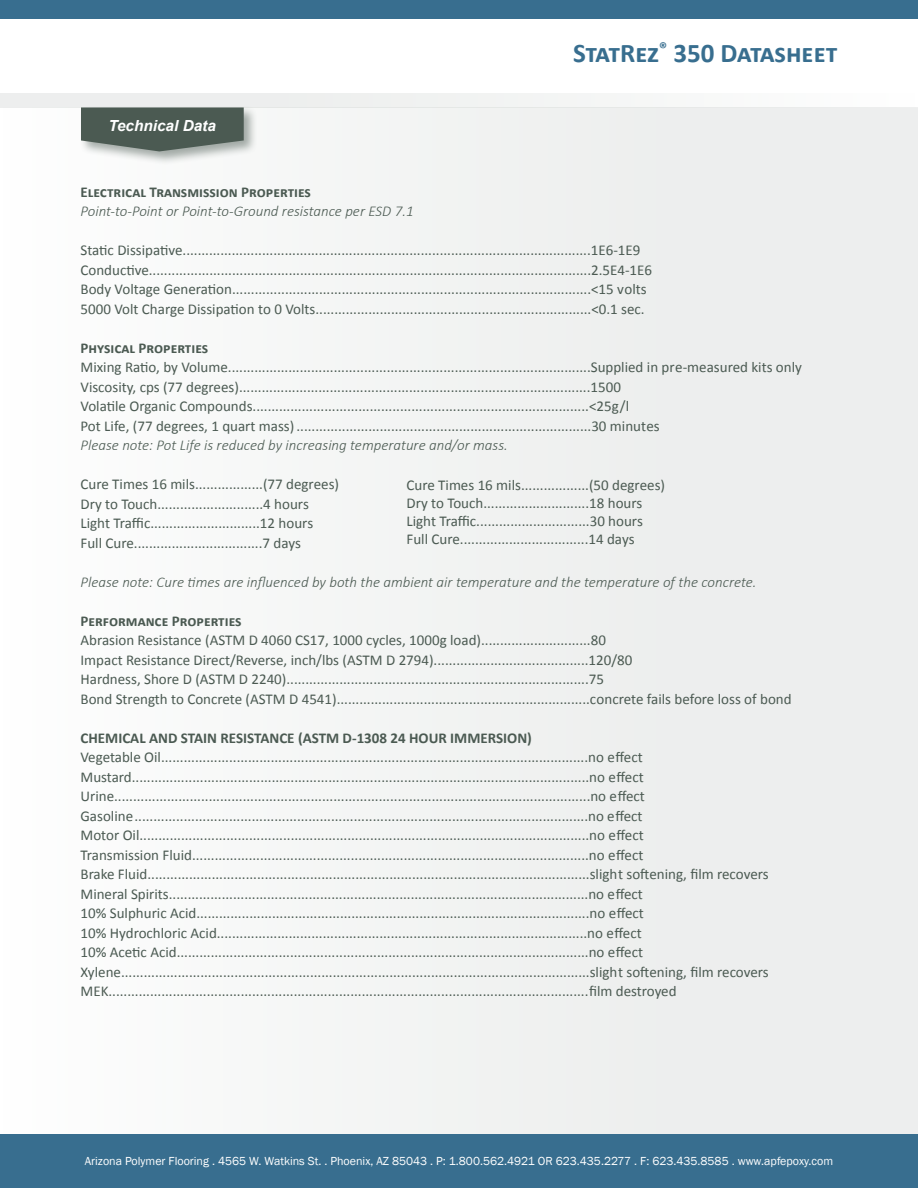
<style>
.page{position:relative;width:918px;height:1188px;background:#fff}
.page>*{position:absolute;margin:0;border:0;box-sizing:border-box;transform-origin:0 0}
.t1{font:700 27px "Calibri";color:#386e8f}
.t2{font:italic 700 15.3px "Arial";color:#fff}
.t3{font:15px "Calibri";color:#4b5a52}
.t4{font:italic 300 15px "Calibri";color:#4b5a52}
.t5{font:700 15px "Calibri";color:#4b5a52}
.t6{font:12px "Franklin Gothic";color:#fff}
</style>
<div class="page">
<div style="left:0;top:107px;width:918px;height:1081px;background:#f1f3f2"></div>
<div style="left:0;top:0;width:918px;height:19px;background:#386e8f"></div>
<div style="left:0;top:94px;width:918px;height:13px;background:#f1f3f2"></div>
<hr style="left:917px;top:108px;width:1px;height:1080px;background:#edeeee">
<svg style="left:916px;top:94px;width:2px;height:13px"></svg>
<div style="left:79px;top:105px;width:179px;height:60px;background:#4b5a52;opacity:.5"></div>
<svg style="left:81px;top:107px;width:163px;height:44px;background:#596760"></svg>
<div style="left:0;top:1134px;width:918px;height:54px;background:#386e8f"></div>
<p class="t2" style="left:108px;top:115px;width:109px">Technical Data</p>
<p class="t1" style="left:573px;top:34px;width:266px">StatRez<sup>®</sup> 350 Datasheet</p>
<p class="t5" style="left:81px;top:181px;width:232px">Electrical Transmission Properties</p>
<p class="t4" style="left:81px;top:202px;width:335px">Point-to-Point or Point-to-Ground resistance per ESD 7.1</p>
<p class="t3" style="left:81px;top:240px;width:561px">Static Dissipative............................................................................................................1E6-1E9</p>
<p class="t3" style="left:81px;top:260px;width:573px">Conductive.....................................................................................................................2.5E4-1E6</p>
<p class="t3" style="left:81px;top:279px;width:568px">Body Voltage Generation...............................................................................................&lt;15 volts</p>
<p class="t3" style="left:81px;top:299px;width:566px">5000 Volt Charge Dissipation to 0 Volts.........................................................................&lt;0.1 sec.</p>
<p class="t5" style="left:81px;top:337px;width:129px">Physical Properties</p>
<p class="t3" style="left:81px;top:357px;width:723px">Mixing Ratio, by Volume................................................................................................Supplied in pre-measured kits only</p>
<p class="t3" style="left:81px;top:377px;width:542px">Viscosity, cps (77 degrees).............................................................................................1500</p>
<p class="t3" style="left:81px;top:396px;width:550px">Volatile Organic Compounds.........................................................................................&lt;25g/l</p>
<p class="t3" style="left:81px;top:416px;width:581px">Pot Life, (77 degrees, 1 quart mass)..............................................................................30 minutes</p>
<p class="t4" style="left:81px;top:436px;width:429px">Please note: Pot Life is reduced by increasing temperature and/or mass.</p>
<p class="t3" style="left:81px;top:474px;width:260px">Cure Times 16 mils..................(77 degrees)</p>
<p class="t3" style="left:81px;top:494px;width:230px">Dry to Touch............................4 hours</p>
<p class="t3" style="left:81px;top:513px;width:234px">Light Traffic.............................12 hours</p>
<p class="t3" style="left:81px;top:533px;width:222px">Full Cure..................................7 days</p>
<p class="t4" style="left:81px;top:573px;width:678px">Please note: Cure times are influenced by both the ambient air temperature and the temperature of the concrete.</p>
<p class="t5" style="left:81px;top:610px;width:163px">Performance Properties</p>
<p class="t3" style="left:81px;top:630px;width:527px">Abrasion Resistance (ASTM D 4060 CS17, 1000 cycles, 1000g load).............................80</p>
<p class="t3" style="left:81px;top:650px;width:553px">Impact Resistance Direct/Reverse, inch/lbs (ASTM D 2794).........................................120/80</p>
<p class="t3" style="left:81px;top:669px;width:525px">Hardness, Shore D (ASTM D 2240)................................................................................75</p>
<p class="t3" style="left:81px;top:689px;width:713px">Bond Strength to Concrete (ASTM D 4541)...................................................................concrete fails before loss of bond</p>
<p class="t5" style="left:81px;top:727px;width:453px">CHEMICAL AND STAIN RESISTANCE (ASTM D-1308 24 HOUR IMMERSION)</p>
<p class="t3" style="left:81px;top:747px;width:564px">Vegetable Oil.................................................................................................................no effect</p>
<p class="t3" style="left:81px;top:767px;width:565px">Mustard.........................................................................................................................no effect</p>
<p class="t3" style="left:81px;top:786px;width:566px">Urine..............................................................................................................................no effect</p>
<p class="t3" style="left:81px;top:806px;width:564px">Gasoline........................................................................................................................no effect</p>
<p class="t3" style="left:81px;top:825px;width:565px">Motor Oil.......................................................................................................................no effect</p>
<p class="t3" style="left:81px;top:845px;width:564px">Transmission Fluid.........................................................................................................no effect</p>
<p class="t3" style="left:81px;top:864px;width:690px">Brake Fluid.....................................................................................................................slight softening, film recovers</p>
<p class="t3" style="left:81px;top:884px;width:564px">Mineral Spirits...............................................................................................................no effect</p>
<p class="t3" style="left:81px;top:903px;width:565px">10% Sulphuric Acid........................................................................................................no effect</p>
<p class="t3" style="left:81px;top:923px;width:563px">10% Hydrochloric Acid..................................................................................................no effect</p>
<p class="t3" style="left:81px;top:942px;width:564px">10% Acetic Acid.............................................................................................................no effect</p>
<p class="t3" style="left:81px;top:962px;width:690px">Xylene............................................................................................................................slight softening, film recovers</p>
<p class="t3" style="left:81px;top:981px;width:598px">MEK...............................................................................................................................film destroyed</p>
<p class="t3" style="left:406px;top:475px;width:260px">Cure Times 16 mils..................(50 degrees)</p>
<p class="t3" style="left:406px;top:493px;width:238px">Dry to Touch............................18 hours</p>
<p class="t3" style="left:406px;top:511px;width:238px">Light Traffic..............................30 hours</p>
<p class="t3" style="left:406px;top:529px;width:230px">Full Cure..................................14 days</p>
<p class="t6" style="left:85px;top:1154px;width:750px">Arizona Polymer Flooring . 4565 W. Watkins St. . Phoenix, AZ 85043 . P: 1.800.562.4921 OR 623.435.2277 . F: 623.435.8585 . www.apfepoxy.com</p>
</div>
